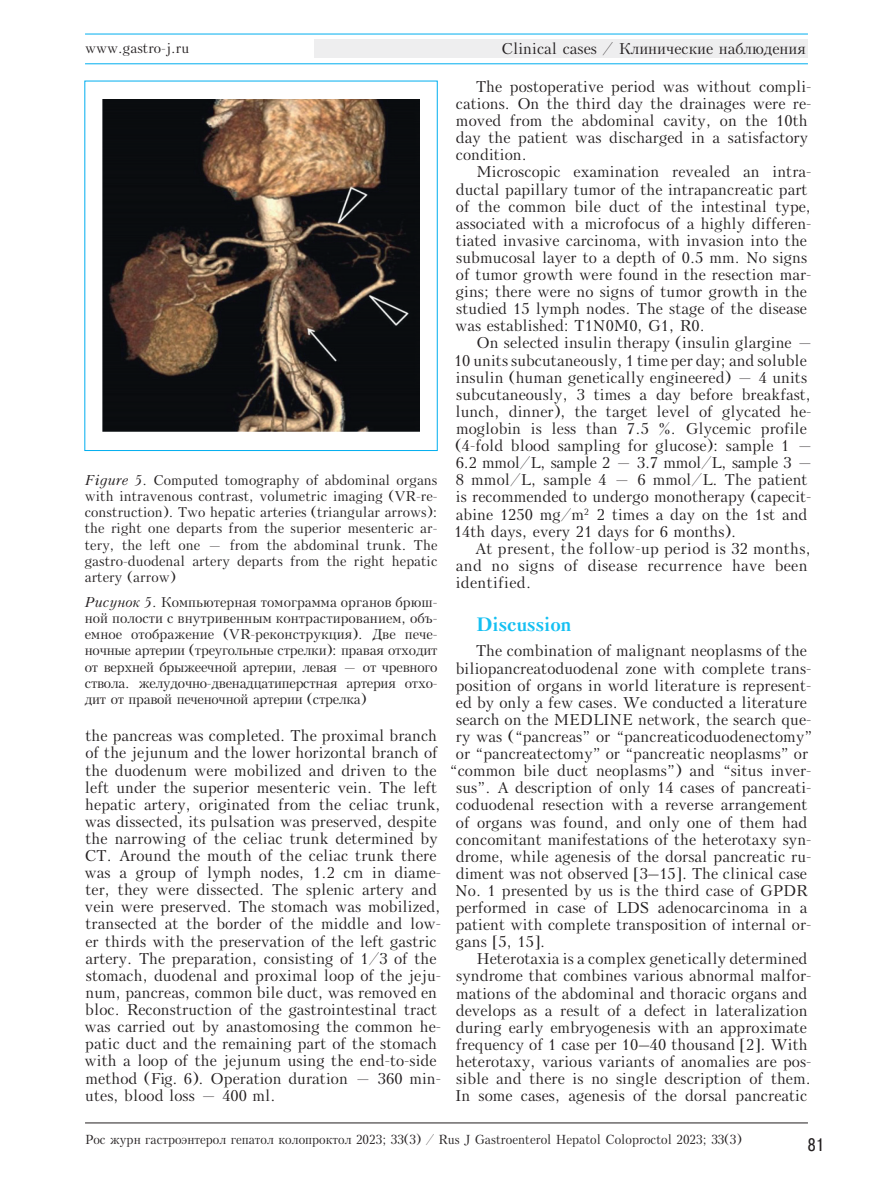
<style>
.page{position:relative;width:893px;height:1191px;background:#fff}
.page>*{position:absolute;margin:0;border:0;box-sizing:border-box;transform-origin:0 0}
.t1{font:700 18px "Kudrashov CTT";color:#15c0f2}
.t2{font:18px "Pragmatica Cond C";color:#231f20}
.t3{font:15px/17.1px "Kudrashov C";color:#231f20}
.t4{font:15px/17.1px "Kudrashov C";letter-spacing:.02em;color:#231f20}
.t5{font:13.5px/16.2px "Kudrashov C";color:#231f20;text-align:justify}
.t6{font:12.6px "Kudrashov C";color:#231f20;scale:.95 1}
.s1{font-style:italic}
</style>
<div class="page">
<hr style="left:85px;top:34px;width:723px;height:1px;background:#00aeef">
<hr style="left:85px;top:1122px;width:723px;height:1px;background:#231f20">
<hr style="left:85px;top:64px;width:723px;height:1px;background:#00aeef">
<div style="left:315px;top:40px;width:493px;height:18px;background:#eeeeef"></div>
<img style="left:102px;top:100px;width:318px;height:332px">
<p class="t5" style="left:85px;top:41px;width:106px">www.gastro-j.ru</p>
<p class="t5" style="left:85px;top:472px;width:354px"><span class="s1">Figure 5</span>. Computed tomography of abdominal organs with intravenous contrast, volumetric imaging (VR-re&shy;construction). Two hepatic arteries (triangular arrows): the right one departs from the superior mesenteric ar&shy;tery, the left one — from the abdominal trunk. Тhe gastro-duodenal artery departs from the right hepatic artery (arrow)</p>
<p class="t5" style="left:85px;top:594px;width:354px"><span class="s1">Рисунок 5</span>. Компьютерная томограмма органов брюш&shy;ной полости с внутривенным контрастированием, объ&shy;емное отображение (VR-реконструкция). Две пече&shy;ночные артерии (треугольные стрелки): правая отходит от верхней брыжеечной артерии, левая — от чревного ствола. желудочно-двенадцатиперстная артерия отхо&shy;дит от правой печеночной артерии (стрелка)</p>
<p class="t3" style="left:85px;top:727px;width:358px">the pancreas was completed. The proximal branch of the jejunum and the lower horizontal branch of the duodenum were mobilized and driven to the left under the superior mesenteric vein. The left hepatic artery, originated from the celiac trunk, was dissected, its pulsation was preserved, despite the narrowing of the celiac trunk determined by CT. Around the mouth of the celiac trunk there was a group of lymph nodes, 1.2 cm in diame&shy;ter, they were dissected. The splenic artery and vein were preserved. The stomach was mobilized, transected at the border of the middle and low&shy;er thirds with the preservation of the left gastric artery. The preparation, consisting of 1/3 of the stomach, duodenal and proximal loop of the jeju&shy;num, pancreas, common bile duct, was removed en bloc. Reconstruction of the gastrointestinal tract was carried out by anastomosing the common he&shy;patic duct and the remaining part of the stomach with a loop of the jejunum using the end-to-side method (Fig. 6). Operation duration — 360 min&shy;utes, blood loss — 400 ml.</p>
<p class="t3" style="left:501px;top:41px;width:306px">Clinical cases / Клинические наблюдения</p>
<p class="t3" style="left:456px;top:78px;width:357px;text-indent:20px">The postoperative period was without compli&shy;cations. On the third day the drainages were re&shy;moved from the abdominal cavity, on the 10th day the patient was discharged in a satisfactory condition.</p>
<p class="t3" style="left:455px;top:164px;width:358px;text-indent:21px">Microscopic examination revealed an intra&shy;ductal papillary tumor of the intrapancreatic part of the common bile duct of the intestinal type, associated with a microfocus of a highly differen&shy;tiated invasive carcinoma, with invasion into the submucosal layer to a depth of 0.5 mm. No signs of tumor growth were found in the resection mar&shy;gins; there were no signs of tumor growth in the studied 15 lymph nodes. The stage of the disease was established: T1N0M0, G1, R0.</p>
<p class="t3" style="left:454px;top:335px;width:361px;text-indent:23px">On selected insulin therapy (insulin glargine — 10 units subcutaneously, 1 time per day; and soluble insulin (human genetically engineered) — 4 units subcutaneously, 3 times a day before breakfast, lunch, dinner), the target level of glycated he&shy;moglobin is less than 7.5 %. Glycemic profile (4-fold blood sampling for glucose): sample 1 — 6.2 mmol/L, sample 2 — 3.7 mmol/L, sample 3 — 8 mmol/L, sample 4 — 6 mmol/L. The patient is recommended to undergo monotherapy (capecit&shy;abine 1250 mg/m<sup>2</sup> 2 times a day on the 1st and 14th days, every 21 days for 6 months).</p>
<p class="t4" style="left:456px;top:540px;width:357px;text-indent:19px">At present, the follow-up period is 32 months, and no signs of disease recurrence have been identified.</p>
<p class="t1" style="left:476px;top:613px;width:96px">Discussion</p>
<p class="t3" style="left:476px;top:643px;width:332px">The combination of malignant neoplasms of the</p>
<p class="t3" style="left:456px;top:660px;width:357px">biliopancreatoduodenal zone with complete trans-</p>
<p class="t3" style="left:456px;top:677px;width:357px">position of organs in world literature is represent-</p>
<p class="t3" style="left:456px;top:694px;width:353px">ed by only a few cases. We conducted a literature</p>
<p class="t3" style="left:456px;top:711px;width:357px">search on the MEDLINE network, the search que-</p>
<p class="t3" style="left:456px;top:728px;width:358px">ry was (“pancreas” or “pancreaticoduodenectomy”</p>
<p class="t3" style="left:456px;top:745px;width:354px">or “pancreatectomy” or “pancreatic neoplasms” or</p>
<p class="t3" style="left:450px;top:762px;width:363px">“common bile duct neoplasms”) and “situs inver-</p>
<p class="t3" style="left:456px;top:779px;width:357px">sus”. A description of only 14 cases of pancreati-</p>
<p class="t3" style="left:456px;top:797px;width:353px">coduodenal resection with a reverse arrangement</p>
<p class="t3" style="left:456px;top:814px;width:353px">of organs was found, and only one of them had</p>
<p class="t3" style="left:456px;top:831px;width:357px">concomitant manifestations of the heterotaxy syn-</p>
<p class="t3" style="left:456px;top:848px;width:357px">drome, while agenesis of the dorsal pancreatic ru-</p>
<p class="t3" style="left:456px;top:865px;width:353px">diment was not observed [3–15]. The clinical case</p>
<p class="t3" style="left:455px;top:882px;width:354px">No. 1 presented by us is the third case of GPDR</p>
<p class="t3" style="left:456px;top:899px;width:353px">performed in case of LDS adenocarcinoma in a</p>
<p class="t3" style="left:456px;top:916px;width:357px">patient with complete transposition of internal or-</p>
<p class="t3" style="left:456px;top:933px;width:91px">gans [5, 15].</p>
<p class="t3" style="left:476px;top:950px;width:332px">Heterotaxia is a complex genetically determined</p>
<p class="t3" style="left:456px;top:968px;width:357px">syndrome that combines various abnormal malfor-</p>
<p class="t3" style="left:456px;top:985px;width:353px">mations of the abdominal and thoracic organs and</p>
<p class="t3" style="left:456px;top:1002px;width:353px">develops as a result of a defect in lateralization</p>
<p class="t3" style="left:456px;top:1019px;width:353px">during early embryogenesis with an approximate</p>
<p class="t3" style="left:456px;top:1036px;width:353px">frequency of 1 case per 10–40 thousand [2]. With</p>
<p class="t3" style="left:456px;top:1053px;width:357px">heterotaxy, various variants of anomalies are pos-</p>
<p class="t3" style="left:456px;top:1070px;width:356px">sible and there is no single description of them.</p>
<p class="t3" style="left:455px;top:1087px;width:354px">In some cases, agenesis of the dorsal pancreatic</p>
<p class="t6" style="left:85px;top:1132px;width:693px">Рос журн гастроэнтерол гепатол колопроктол 2023; 33(3) / Rus J Gastroenterol Hepatol Coloproctol 2023; 33(3)</p>
<p class="t2" style="left:808px;top:1134px;width:18px">81</p>
</div>
